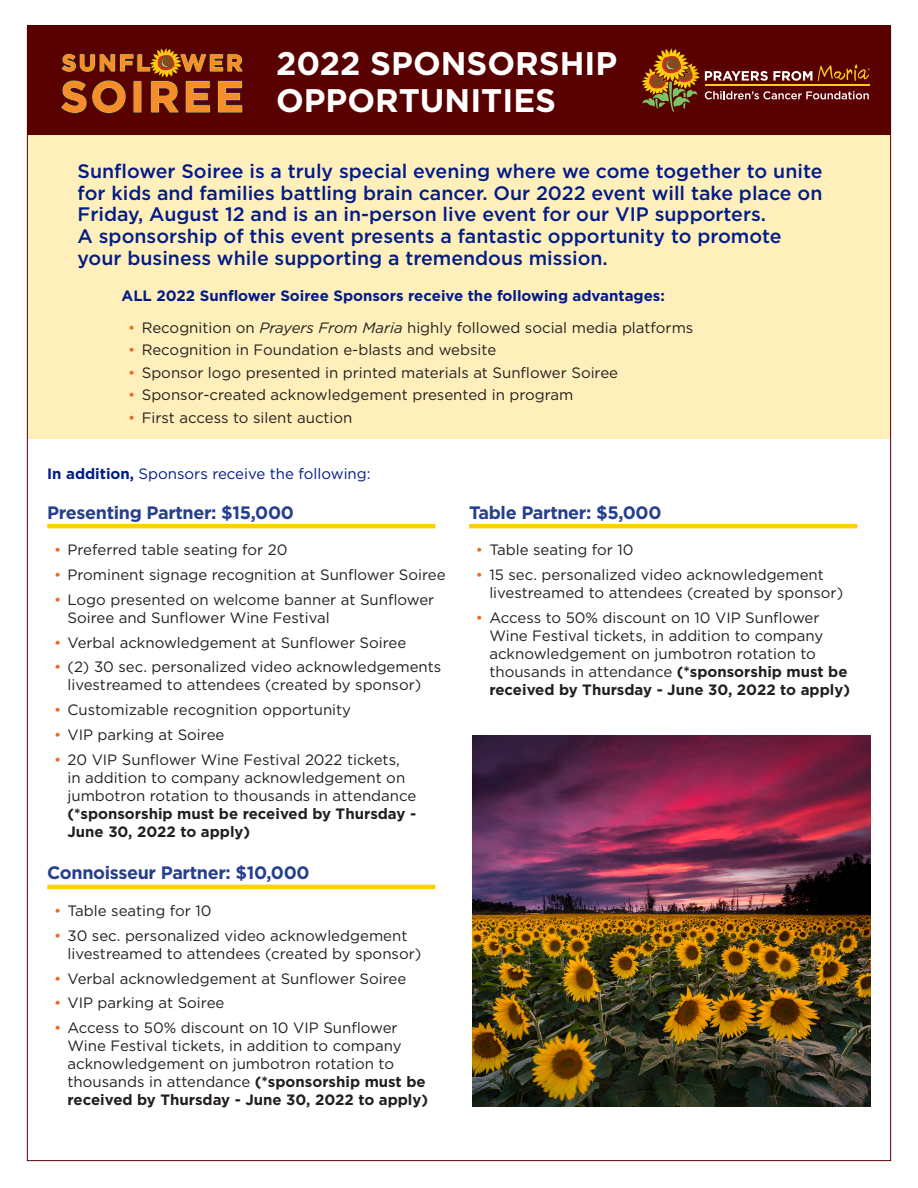
<style>
.page{position:relative;width:918px;height:1188px;background:#fff}
.page>*{position:absolute;margin:0;border:0;box-sizing:border-box;transform-origin:0 0}
.t1{font:700 32.7px/36.8px "Gotham HTF";color:#fff}
.Body{font:500 19.5px/21.6px "Gotham HTF";color:#001c88}
.H2_line{font:700 18px "Gotham HTF";letter-spacing:-.02em;color:#253f8e}
.t2{font:15px/18px "Gotham HTF";color:#231f20}
.Body_bold{font:700 15px "Gotham HTF";color:#001c88}
.Body-2{font:15px "Gotham HTF";color:#001c88}
.s1{color:#f36621}
.s2{font-style:italic}
.s3{font-weight:700}
</style>
<div class="page">
<div style="left:27px;top:26px;width:864px;height:109px;background:#590000"></div>
<svg style="left:61px;top:48px;width:182px;height:66px"></svg>
<svg style="left:642px;top:49px;width:228px;height:63px"></svg>
<div style="left:27px;top:135px;width:864px;height:303px;background:#ffefba"></div>
<hr style="left:47px;top:524px;width:388px;height:4px;background:#ffd000">
<hr style="left:47px;top:885px;width:388px;height:4px;background:#ffd000">
<hr style="left:469px;top:524px;width:388px;height:4px;background:#ffd000">
<img style="left:472px;top:736px;width:399px;height:371px">
<h1 class="t1" style="left:276px;top:44px;width:343px">2022 SPONSORSHIP<br>OPPORTUNITIES</h1>
<p class="Body" style="left:78px;top:160px;width:746px">Sunflower Soiree is a truly special evening where we come together to unite for kids and families battling brain cancer. Our 2022 event will take place on Friday, August 12 and is an in-person live event for our VIP supporters.<br>A sponsorship of this event presents a fantastic opportunity to promote your business while supporting a tremendous mission.</p>
<p class="Body_bold" style="left:122px;top:287px;width:545px">ALL 2022 Sunflower Soiree Sponsors receive the following advantages:</p>
<p class="t2" style="left:128px;top:318px;width:567px"><span class="s1">•</span> Recognition on <span class="s2">Prayers From Maria</span> highly followed social media platforms</p>
<p class="t2" style="left:128px;top:341px;width:369px"><span class="s1">•</span> Recognition in Foundation e-blasts and website</p>
<p class="t2" style="left:128px;top:363px;width:491px"><span class="s1">•</span> Sponsor logo presented in printed materials at Sunflower Soiree</p>
<p class="t2" style="left:128px;top:386px;width:447px"><span class="s1">•</span> Sponsor-created acknowledgement presented in program</p>
<p class="t2" style="left:128px;top:408px;width:226px"><span class="s1">•</span> First access to silent auction</p>
<p class="Body-2" style="left:47px;top:465px;width:325px"><span class="s3">In addition,</span> Sponsors receive the following:</p>
<p class="H2_line" style="left:47px;top:502px;width:248px">Presenting Partner: $15,000</p>
<p class="t2" style="left:54px;top:541px;width:235px"><span class="s1">•</span> Preferred table seating for 20</p>
<p class="t2" style="left:54px;top:566px;width:393px"><span class="s1">•</span> Prominent signage recognition at Sunflower Soiree</p>
<p class="t2" style="left:68px;top:590px;width:368px;text-indent:-14px"><span class="s1">•</span> Logo presented on welcome banner at Sunflower<br>Soiree and Sunflower Wine Festival</p>
<p class="t2" style="left:54px;top:633px;width:354px"><span class="s1">•</span> Verbal acknowledgement at Sunflower Soiree</p>
<p class="t2" style="left:54px;top:658px;width:389px;text-align:center"><span class="s1">•</span> (2) 30 sec. personalized video acknowledgements livestreamed to attendees (created by sponsor)</p>
<p class="t2" style="left:54px;top:701px;width:299px"><span class="s1">•</span> Customizable recognition opportunity</p>
<p class="t2" style="left:54px;top:725px;width:172px"><span class="s1">•</span> VIP parking at Soiree</p>
<p class="t2" style="left:68px;top:750px;width:350px;text-indent:-14px"><span class="s1">•</span> 20 VIP Sunflower Wine Festival 2022 tickets, in addition to company acknowledgement on jumbotron rotation to thousands in attendance <span class="s3">(*sponsorship must be received by Thursday - June 30, 2022 to apply)</span></p>
<p class="H2_line" style="left:47px;top:863px;width:264px">Connoisseur Partner: $10,000</p>
<p class="t2" style="left:54px;top:902px;width:159px"><span class="s1">•</span> Table seating for 10</p>
<p class="t2" style="left:68px;top:926px;width:355px;text-indent:-14px"><span class="s1">•</span> 30 sec. personalized video acknowledgement livestreamed to attendees (created by sponsor)</p>
<p class="t2" style="left:54px;top:969px;width:354px"><span class="s1">•</span> Verbal acknowledgement at Sunflower Soiree</p>
<p class="t2" style="left:54px;top:994px;width:172px"><span class="s1">•</span> VIP parking at Soiree</p>
<p class="t2" style="left:68px;top:1019px;width:362px;text-indent:-14px"><span class="s1">•</span> Access to 50% discount on 10 VIP Sunflower Wine Festival tickets, in addition to company acknowledgement on jumbotron rotation to thousands in attendance <span class="s3">(*sponsorship must be received by Thursday - June 30, 2022 to apply)</span></p>
<p class="H2_line" style="left:469px;top:502px;width:194px">Table Partner: $5,000</p>
<p class="t2" style="left:476px;top:541px;width:159px"><span class="s1">•</span> Table seating for 10</p>
<p class="t2" style="left:489px;top:566px;width:355px;text-indent:-14px"><span class="s1">•</span> 15 sec. personalized video acknowledgement livestreamed to attendees (created by sponsor)</p>
<p class="t2" style="left:489px;top:608px;width:362px;text-indent:-14px"><span class="s1">•</span> Access to 50% discount on 10 VIP Sunflower Wine Festival tickets, in addition to company acknowledgement on jumbotron rotation to thousands in attendance <span class="s3">(*sponsorship must be received by Thursday - June 30, 2022 to apply)</span></p>
</div>
